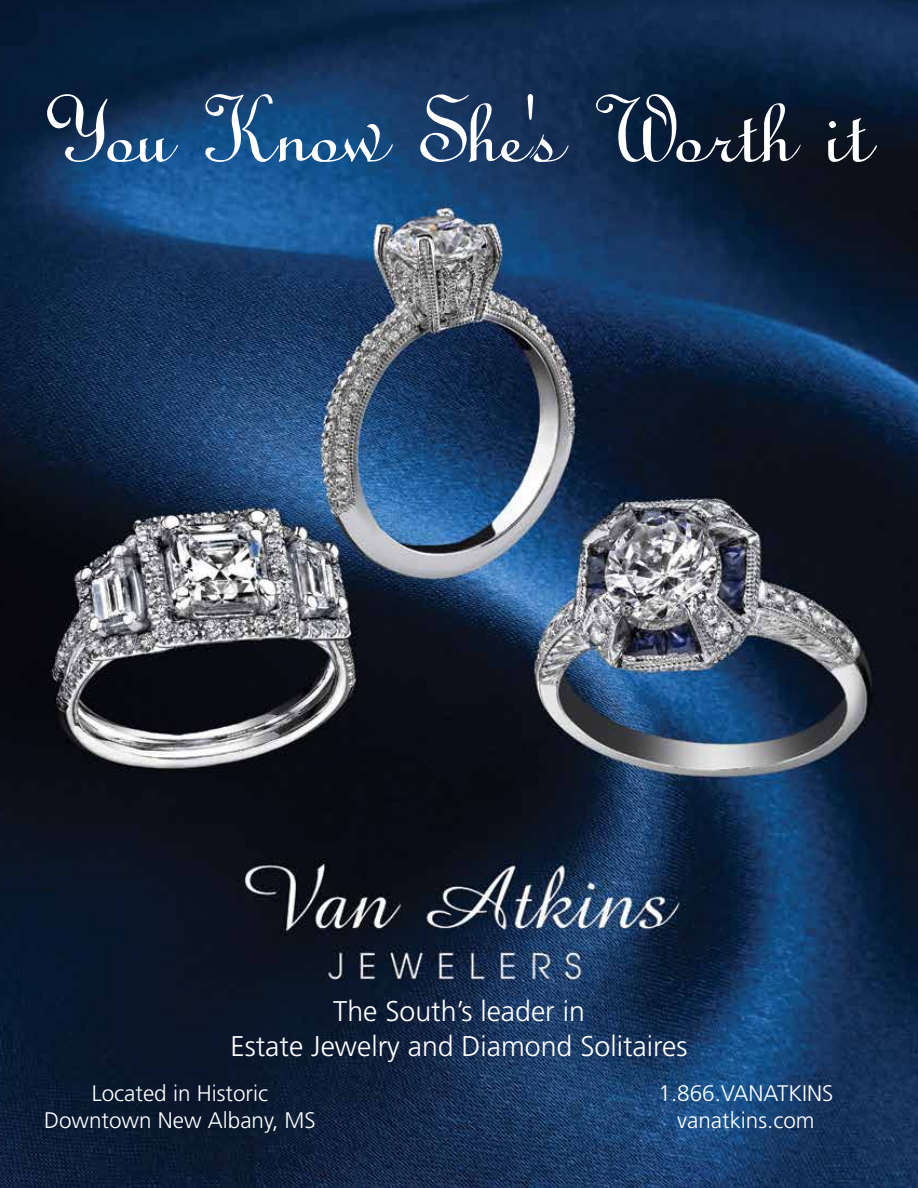
<style>
.page{position:relative;width:918px;height:1188px;background:#fff}
.page>*{position:absolute;margin:0;border:0;box-sizing:border-box;transform-origin:0 0}
.t1{font:69px "Annabel Script";color:#fff}
.t2{font:300 28.5px/34.2px "Frutiger";color:#fff;text-align:center}
.t3{font:300 22.5px/27px "Frutiger";color:#fff;text-align:center}
</style>
<div class="page">
<img style="left:0;top:0;width:918px;height:1188px">
<h1 class="t1" style="left:47px;top:86px;width:825px">You Know She’s Worth it</h1>
<p class="t2" style="left:230px;top:995px;width:459px">The South’s leader in<br>Estate Jewelry and Diamond Solitaires</p>
<p class="t3" style="left:44px;top:1080px;width:273px">Located in Historic<br>Downtown New Albany, MS</p>
<p class="t3" style="left:659px;top:1080px;width:176px">1.866.VANATKINS vanatkins.com</p>
</div>
